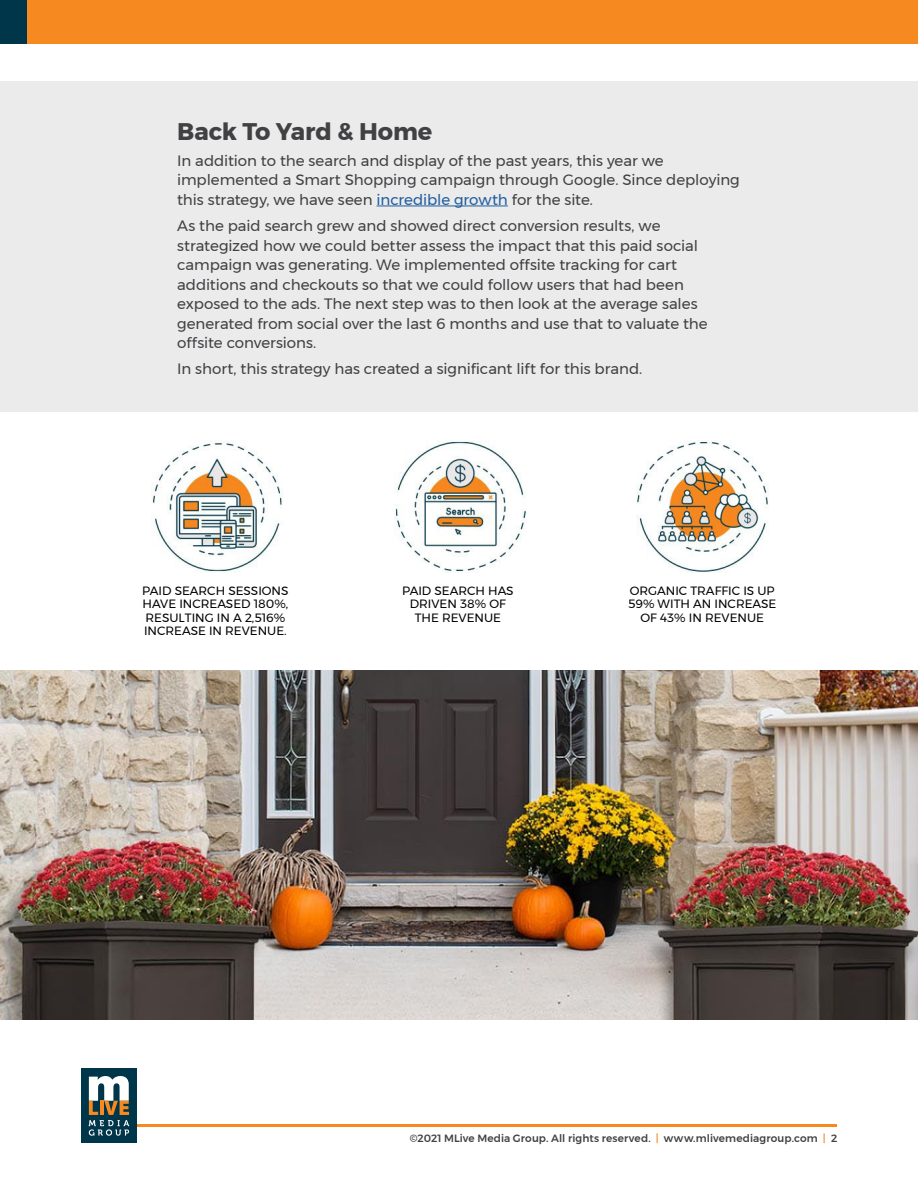
<style>
.page{position:relative;width:918px;height:1188px;background:#fff}
.page>*{position:absolute;margin:0;border:0;box-sizing:border-box;transform-origin:0 0}
.t1{font:700 24px "Montserrat";letter-spacing:-.005em;color:#414042}
.t2{font:15px/19.5px "Montserrat";letter-spacing:-.005em;color:#414042}
.t3{font:12px/13.5px "Montserrat";color:#000;text-align:center}
.t4{font:500 10.5px "Montserrat";letter-spacing:.015em;color:#414042}
.s1{color:#215e9e}
.s2{color:#f6891f}
</style>
<div class="page">
<div style="left:0;top:0;width:918px;height:43px;background:#f6891f"></div>
<div style="left:0;top:0;width:27px;height:43px;background:#003649"></div>
<img style="left:152px;top:441px;width:130px;height:131px">
<img style="left:394px;top:440px;width:132px;height:132px">
<img style="left:636px;top:440px;width:132px;height:132px">
<div style="left:0;top:81px;width:918px;height:330px;background:#ebebec"></div>
<img style="left:0;top:671px;width:918px;height:349px">
<hr style="left:377px;top:206px;width:131px;height:1px;background:#215e9e">
<hr style="left:105px;top:1124px;width:732px;height:2px;background:#f6891f">
<div style="left:81px;top:1069px;width:56px;height:74px;background:#003649"></div>
<svg style="left:89px;top:1076px;width:40px;height:60px"></svg>
<h1 class="t1" style="left:177px;top:112px;width:257px">Back To Yard &amp; Home</h1>
<p class="t2" style="left:177px;top:151px;width:564px">In addition to the search and display of the past years, this year we implemented a Smart Shopping campaign through Google. Since deploying this strategy, we have seen <span class="s1">incredible growth</span> for the site.</p>
<p class="t2" style="left:177px;top:216px;width:532px">As the paid search grew and showed direct conversion results, we strategized how we could better assess the impact that this paid social campaign was generating. We implemented offsite tracking for cart additions and checkouts so that we could follow users that had been exposed to the ads. The next step was to then look at the average sales generated from social over the last 6 months and use that to valuate the offsite conversions.</p>
<p class="t2" style="left:177px;top:359px;width:467px">In short, this strategy has created a significant lift for this brand.</p>
<p class="t3" style="left:142px;top:584px;width:148px;text-align:left">PAID SEARCH SESSIONS<br>HAVE INCREASED 180%,<br>RESULTING IN A 2,516%<br>INCREASE IN REVENUE.</p>
<p class="t3" style="left:402px;top:584px;width:113px">PAID SEARCH HAS<br>DRIVEN 38% OF<br>THE REVENUE</p>
<p class="t3" style="left:628px;top:584px;width:150px">ORGANIC TRAFFIC IS UP<br>59% WITH AN INCREASE<br>OF 43% IN REVENUE</p>
<p class="t4" style="left:410px;top:1130px;width:429px">©2021 MLive Media Group. All rights reserved. <span class="s2">|</span> www.mlivemediagroup.com <span class="s2">|</span> 2</p>
</div>
